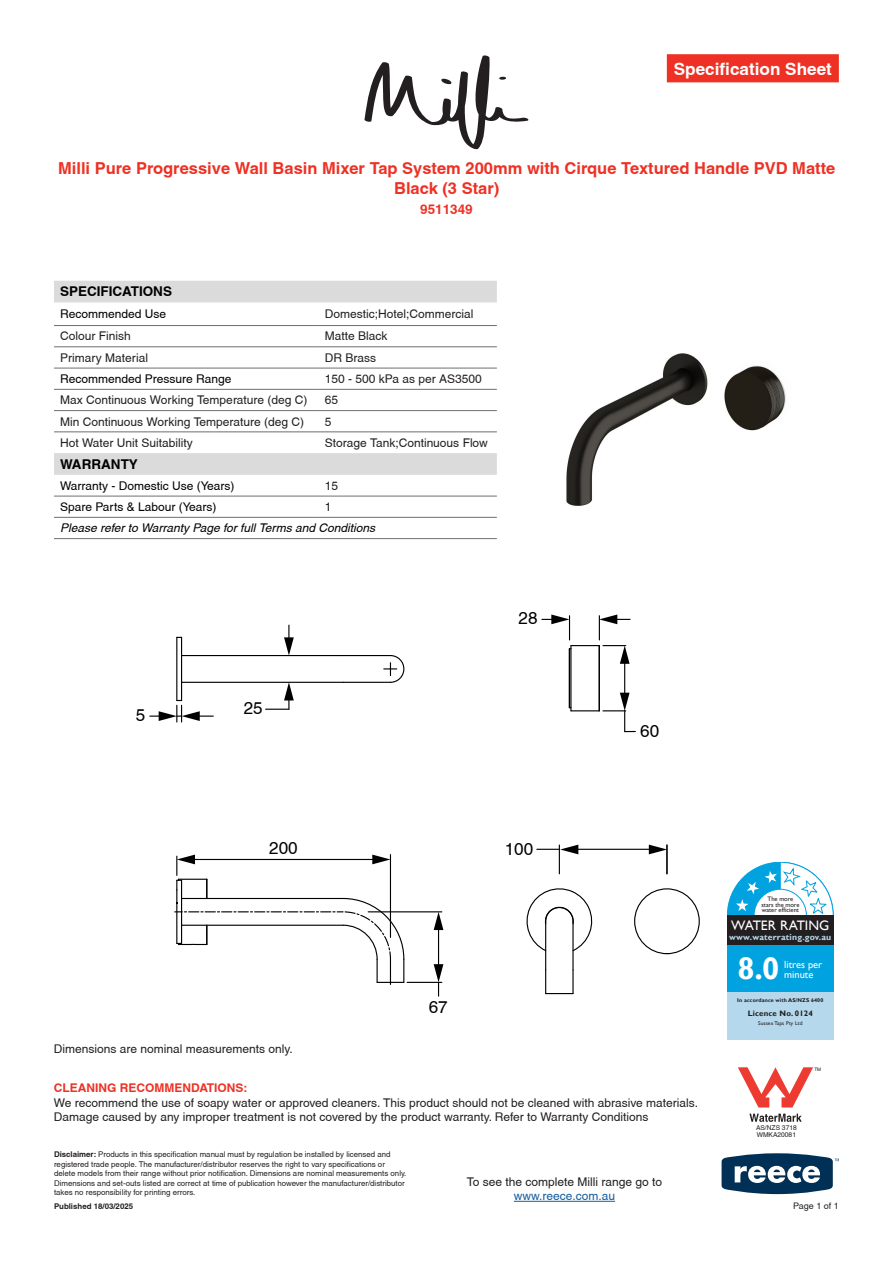
<style>
.page{position:relative;width:893px;height:1263px;background:#fff}
.page>*{position:absolute;margin:0;border:0;box-sizing:border-box;transform-origin:0 0}
.t1{font:700 31.2px "Gill Sans";color:#fff}
.t2{font:700 17.1px "Helvetica";color:#fff}
.t3{font:17.1px "Helvetica";color:#000}
.t4{font:700 16.5px/19.8px "Helvetica";color:#ee3124;text-align:center}
.t5{font:13.8px "Gill Sans";letter-spacing:-.01em;color:#fff}
.t6{font:700 13.5px "Helvetica";color:#000}
.t7{font:700 13.5px "Helvetica";color:#ee3124}
.t8{font:12px/14.4px "Helvetica";color:#231f20}
.t9{font:12px "Helvetica";color:#000}
.t10{font:italic 12px "Helvetica";color:#000}
.t11{font:700 12px "Helvetica";color:#ee3124}
.t12{font:12px "Helvetica";color:#175d9e}
.t13{font:10.35px/10.4px "Gill Sans";color:#fff}
.t14{font:9px "Helvetica";color:#231f20}
.t15{font:700 8.7px "Gill Sans";letter-spacing:.02em;color:#b6d8ec}
.t16{font:700 7.95px "Gill Sans";letter-spacing:.02em;color:#231f20}
.t17{font:7.8px/9.4px "Helvetica";color:#231f20}
.t18{font:700 7.8px "Helvetica";color:#231f20}
.t19{font:6.6px "Helvetica";color:#231f20}
.t20{font:6.45px/5.4px "Gill Sans";letter-spacing:-.01em;color:#231f20;text-align:center}
.t21{font:700 5.4px "Gill Sans";letter-spacing:.02em;color:#231f20}
.t22{font:5.4px "Gill Sans";letter-spacing:.02em;color:#231f20}
.t23{font:4.65px "Helvetica";color:#231f20}
.s1{font-weight:700}
</style>
<div class="page">
<svg style="left:722px;top:1153px;width:117px;height:41px"></svg>
<div style="left:667px;top:54px;width:172px;height:28px;background:#ee3124"></div>
<div style="left:634px;top:888px;width:66px;height:66px;border:1px solid #010000;border-radius:50%"></div>
<svg style="left:526px;top:888px;width:67px;height:64px"></svg>
<hr style="left:572px;top:921px;width:2px;height:49px;background:#010000">
<hr style="left:545px;top:921px;width:1px;height:49px;background:#010000">
<svg style="left:545px;top:970px;width:28px;height:24px"></svg>
<hr style="left:572px;top:970px;width:2px;height:23px;background:#010000">
<hr style="left:575px;top:849px;width:77px;height:1px;background:#010000">
<svg style="left:537px;top:845px;width:41px;height:29px"></svg>
<svg style="left:649px;top:845px;width:18px;height:29px"></svg>
<hr style="left:407px;top:982px;width:35px;height:1px;background:#010000">
<hr style="left:368px;top:911px;width:74px;height:1px;background:#010000">
<hr style="left:438px;top:927px;width:1px;height:40px;background:#010000">
<svg style="left:434px;top:912px;width:9px;height:18px"></svg>
<svg style="left:434px;top:964px;width:9px;height:32px"></svg>
<svg style="left:175px;top:854px;width:230px;height:130px"></svg>
<hr style="left:599px;top:646px;width:1px;height:65px;background:#010000">
<hr style="left:570px;top:646px;width:1px;height:65px;background:#010000">
<hr style="left:569px;top:649px;width:1px;height:59px;background:#010000">
<hr style="left:624px;top:660px;width:1px;height:36px;background:#010000">
<svg style="left:542px;top:614px;width:88px;height:50px"></svg>
<svg style="left:569px;top:693px;width:66px;height:39px"></svg>
<hr style="left:176px;top:637px;width:1px;height:63px;background:#010000">
<hr style="left:181px;top:637px;width:1px;height:63px;background:#010000">
<hr style="left:343px;top:655px;width:47px;height:1px;background:#010000">
<hr style="left:343px;top:682px;width:47px;height:1px;background:#010000">
<hr style="left:182px;top:655px;width:161px;height:1px;background:#010000">
<hr style="left:182px;top:682px;width:161px;height:1px;background:#010000">
<svg style="left:150px;top:700px;width:63px;height:22px"></svg>
<svg style="left:266px;top:682px;width:28px;height:28px"></svg>
<svg style="left:284px;top:625px;width:10px;height:30px"></svg>
<svg style="left:384px;top:655px;width:21px;height:28px"></svg>
<img style="left:566px;top:353px;width:220px;height:153px">
<hr style="left:514px;top:1201px;width:101px;height:1px;background:#175d9e">
<svg style="left:364px;top:55px;width:165px;height:95px"></svg>
<svg style="left:54px;top:281px;width:443px;height:194px"></svg>
<hr style="left:54px;top:325px;width:265px;height:1px;background:#6d6f73">
<hr style="left:319px;top:325px;width:178px;height:1px;background:#6d6f73">
<hr style="left:54px;top:347px;width:265px;height:1px;background:#6d6f73">
<hr style="left:319px;top:347px;width:178px;height:1px;background:#6d6f73">
<hr style="left:54px;top:368px;width:265px;height:1px;background:#6d6f73">
<hr style="left:319px;top:368px;width:178px;height:1px;background:#6d6f73">
<hr style="left:54px;top:496px;width:265px;height:1px;background:#6d6f73">
<hr style="left:319px;top:496px;width:178px;height:1px;background:#6d6f73">
<hr style="left:54px;top:517px;width:265px;height:1px;background:#6d6f73">
<hr style="left:319px;top:517px;width:178px;height:1px;background:#6d6f73">
<hr style="left:54px;top:538px;width:265px;height:1px;background:#6d6f73">
<hr style="left:319px;top:538px;width:178px;height:1px;background:#6d6f73">
<hr style="left:54px;top:389px;width:265px;height:1px;background:#6d6f73">
<hr style="left:319px;top:389px;width:178px;height:1px;background:#6d6f73">
<hr style="left:54px;top:410px;width:265px;height:1px;background:#6d6f73">
<hr style="left:319px;top:410px;width:178px;height:1px;background:#6d6f73">
<hr style="left:54px;top:432px;width:265px;height:1px;background:#6d6f73">
<hr style="left:319px;top:432px;width:178px;height:1px;background:#6d6f73">
<svg style="left:738px;top:1067px;width:75px;height:40px"></svg>
<svg style="left:749px;top:1114px;width:53px;height:8px"></svg>
<div style="left:727px;top:945px;width:106px;height:47px;background:#00a2df"></div>
<div style="left:727px;top:992px;width:106px;height:47px;background:#b6d8ec"></div>
<div style="left:727px;top:915px;width:106px;height:30px;background:#231f20"></div>
<svg style="left:727px;top:862px;width:106px;height:53px"></svg>
<h2 class="t2" style="left:674px;top:59px;width:160px">Specification Sheet</h2>
<h3 class="t4" style="left:58px;top:158px;width:779px">Milli Pure Progressive Wall Basin Mixer Tap System 200mm with Cirque Textured Handle PVD Matte<br>Black (3 Star)</h3>
<p class="t7" style="left:420px;top:201px;width:54px">9511349</p>
<p class="t6" style="left:60px;top:283px;width:114px">SPECIFICATIONS</p>
<p class="t9" style="left:60px;top:307px;width:108px">Recommended Use</p>
<p class="t8" style="left:325px;top:307px;width:150px">Domestic;Hotel;Commercial</p>
<p class="t8" style="left:60px;top:329px;width:72px">Colour Finish</p>
<p class="t8" style="left:325px;top:329px;width:64px">Matte Black</p>
<p class="t8" style="left:60px;top:350px;width:90px">Primary Material</p>
<p class="t8" style="left:325px;top:350px;width:53px">DR Brass</p>
<p class="t9" style="left:60px;top:372px;width:173px">Recommended Pressure Range</p>
<p class="t8" style="left:325px;top:372px;width:158px">150 - 500 kPa as per AS3500</p>
<p class="t8" style="left:60px;top:393px;width:249px">Max Continuous Working Temperature (deg C)</p>
<p class="t8" style="left:325px;top:393px;width:15px">65</p>
<p class="t8" style="left:60px;top:414px;width:246px">Min Continuous Working Temperature (deg C)</p>
<p class="t8" style="left:325px;top:414px;width:8px">5</p>
<p class="t8" style="left:60px;top:435px;width:134px">Hot Water Unit Suitability</p>
<p class="t8" style="left:325px;top:435px;width:164px">Storage Tank;Continuous Flow</p>
<p class="t6" style="left:60px;top:456px;width:79px">WARRANTY</p>
<p class="t9" style="left:60px;top:479px;width:176px">Warranty - Domestic Use (Years)</p>
<p class="t8" style="left:325px;top:478px;width:15px">15</p>
<p class="t9" style="left:60px;top:500px;width:158px">Spare Parts &amp; Labour (Years)</p>
<p class="t8" style="left:325px;top:500px;width:8px">1</p>
<p class="t10" style="left:60px;top:521px;width:317px">Please refer to Warranty Page for full Terms and Conditions</p>
<h2 class="t3" style="left:136px;top:705px;width:11px">5</h2>
<h2 class="t3" style="left:244px;top:698px;width:21px">25</h2>
<h2 class="t3" style="left:519px;top:608px;width:21px">28</h2>
<h2 class="t3" style="left:640px;top:721px;width:21px">60</h2>
<h2 class="t3" style="left:269px;top:838px;width:30px">200</h2>
<p class="t8" style="left:54px;top:1041px;width:240px">Dimensions are nominal measurements only.</p>
<h2 class="t3" style="left:429px;top:997px;width:21px">67</h2>
<h2 class="t3" style="left:505px;top:839px;width:30px">100</h2>
<p class="t11" style="left:54px;top:1080px;width:195px">CLEANING RECOMMENDATIONS:</p>
<p class="t8" style="left:54px;top:1095px;width:646px">We recommend the use of soapy water or approved cleaners. This product should not be cleaned with abrasive materials.<br>Damage caused by any improper treatment is not covered by the product warranty. Refer to Warranty Conditions</p>
<p class="t17" style="left:54px;top:1150px;width:354px"><span class="s1">Disclaimer:</span> Products in this specification manual must by regulation be installed by licensed and registered trade people. The manufacturer/distributor reserves the right to vary specifications or delete models from their range without prior notification. Dimensions are nominal measurements only.<br>Dimensions and set-outs listed are correct at time of publication however the manufacturer/distributor takes no responsibility for printing errors.</p>
<p class="t18" style="left:54px;top:1201px;width:81px">Published 18/03/2025</p>
<p class="t8" style="left:467px;top:1174px;width:197px">To see the complete Milli range go to</p>
<p class="t12" style="left:514px;top:1189px;width:103px">www.reece.com.au</p>
<p class="t20" style="left:761px;top:897px;width:40px">The more stars the more water efficient</p>
<p class="t5" style="left:731px;top:917px;width:99px">WATER RATING</p>
<p class="t15" style="left:729px;top:931px;width:104px">www.waterrating.gov.au</p>
<h1 class="t1" style="left:737px;top:949px;width:44px">8.0</h1>
<p class="t13" style="left:784px;top:959px;width:40px">litres per minute</p>
<p class="t21" style="left:737px;top:997px;width:88px">In accordance with AS/NZS 6400</p>
<p class="t16" style="left:748px;top:1008px;width:67px">Licence No. 0124</p>
<p class="t22" style="left:758px;top:1020px;width:46px">Sussex Taps Pty Ltd</p>
<p class="t23" style="left:814px;top:1066px;width:8px">TM</p>
<p class="t19" style="left:756px;top:1124px;width:42px">AS/NZS 3718</p>
<p class="t19" style="left:757px;top:1131px;width:41px">WMKA20081</p>
<p class="t14" style="left:793px;top:1200px;width:47px">Page 1 of 1</p>
</div>
